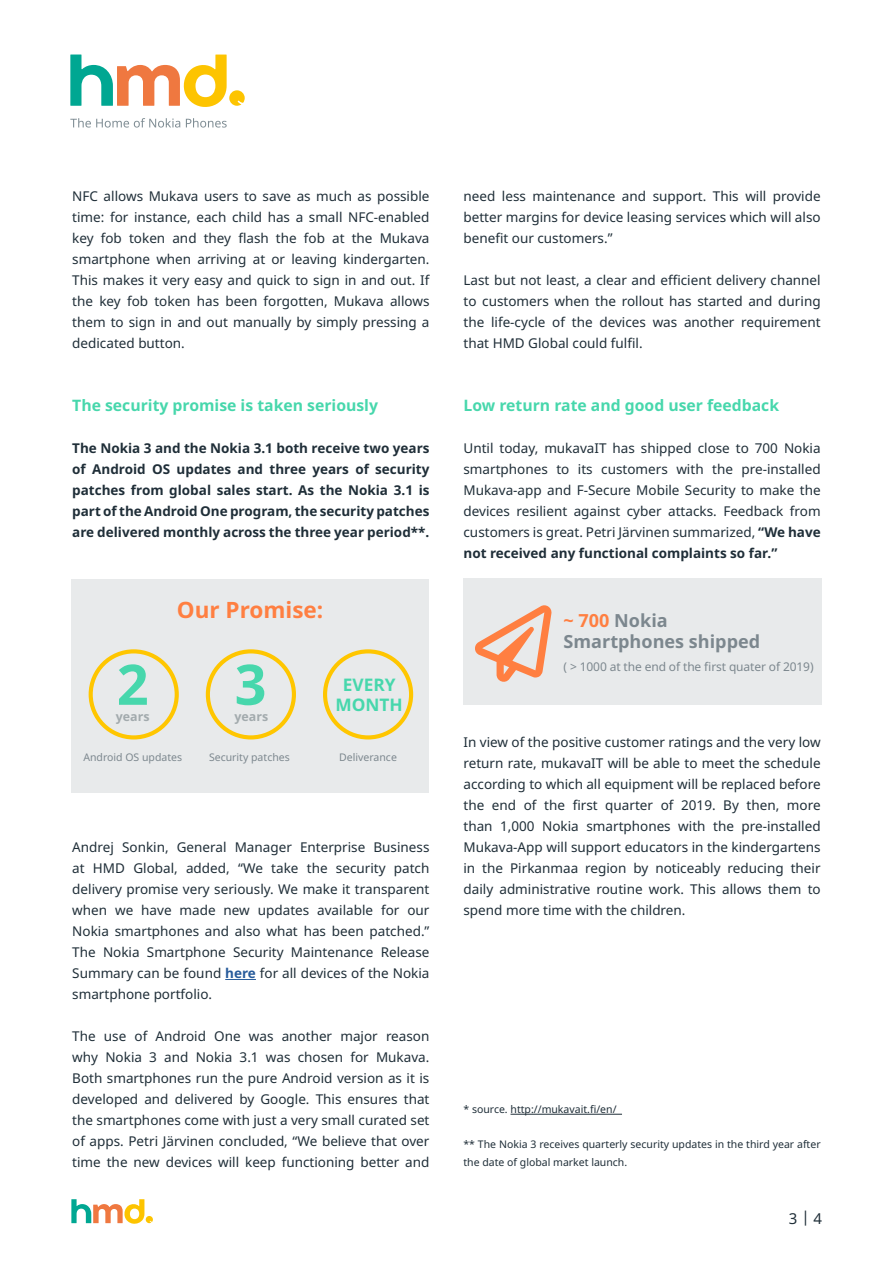
<style>
.page{position:relative;width:893px;height:1263px;background:#fff}
.page>*{position:absolute;margin:0;border:0;box-sizing:border-box;transform-origin:0 0}
.t1{font:700 55.8px "Noto Sans";color:#47d7ac}
.t2{font:700 22.5px "Noto Sans";color:#ff7f41}
.t3{font:700 18px/21.6px "Noto Sans";color:#7c878e}
.t4{font:700 17.25px/20.7px "Noto Sans";color:#47d7ac;text-align:center}
.t5{font:700 15.75px "Noto Sans";color:#47d7ac}
.t6{font:15px "Noto Sans";color:#1f2e38}
.t7{font:13.5px/21px "Noto Sans";color:#1f2e38;text-align:justify}
.t8{font:700 13.5px/21px "Noto Sans";color:#1f2e38;text-align:justify}
.t9{font:700 12.45px "Noto Sans";color:#a2aaad}
.t10{font:12px "Noto Sans";letter-spacing:-.01em;color:#7c878e}
.t11{font:10.5px/18px "Noto Sans";color:#1f2e38}
.t12{font:10.5px "Noto Sans";color:#7c878e}
.s1{font-weight:700;color:#275b9b}
.s2{font-weight:700}
.s3{color:#ff7f41}
</style>
<div class="page">
<svg style="left:71px;top:1199px;width:82px;height:25px"></svg>
<svg style="left:70px;top:55px;width:175px;height:52px"></svg>
<svg style="left:70px;top:118px;width:110px;height:10px"></svg>
<svg style="left:186px;top:118px;width:41px;height:10px"></svg>
<hr style="left:225px;top:979px;width:31px;height:1px;background:#275b9b">
<hr style="left:510px;top:1114px;width:112px;height:1px;background:#1f2e38">
<div style="left:71px;top:579px;width:358px;height:214px;background:#e8eaeb"></div>
<div style="left:89px;top:649px;width:90px;height:90px;border:4px solid #ffc600;border-radius:50%"></div>
<div style="left:206px;top:649px;width:90px;height:90px;border:4px solid #ffc600;border-radius:50%"></div>
<div style="left:323px;top:649px;width:90px;height:90px;border:4px solid #ffc600;border-radius:50%"></div>
<div style="left:463px;top:579px;width:359px;height:126px;background:#e8eaeb"></div>
<p class="t7" style="left:72px;top:186px;width:359px">NFC allows Mukava users to save as much as possible time: for instance, each child has a small NFC-enabled key fob token and they flash the fob at the Mukava smartphone when arriving at or leaving kindergarten.<br>This makes it very easy and quick to sign in and out. If the key fob token has been forgotten, Mukava allows them to sign in and out manually by simply pressing a dedicated button.</p>
<p class="t5" style="left:72px;top:394px;width:307px">The security promise is taken seriously</p>
<p class="t8" style="left:72px;top:438px;width:359px">The Nokia 3 and the Nokia 3.1 both receive two years of Android OS updates and three years of security patches from global sales start. As the Nokia 3.1 is part of the Android One program, the security patches are delivered monthly across the three year period**.</p>
<h2 class="t2" style="left:177px;top:594px;width:148px">Our Promise:</h2>
<h1 class="t1" style="left:117px;top:645px;width:33px">2</h1>
<h1 class="t1" style="left:235px;top:645px;width:33px">3</h1>
<p class="t9" style="left:116px;top:707px;width:35px">years</p>
<p class="t9" style="left:235px;top:707px;width:35px">years</p>
<p class="t4" style="left:335px;top:674px;width:69px">EVERY<br>MONTH</p>
<p class="t12" style="left:83px;top:749px;width:100px">Android OS updates</p>
<p class="t12" style="left:209px;top:749px;width:82px">Security patches</p>
<p class="t12" style="left:339px;top:749px;width:59px">Deliverance</p>
<p class="t7" style="left:72px;top:837px;width:359px">Andrej Sonkin, General Manager Enterprise Business at HMD Global, added, “We take the security patch delivery promise very seriously. We make it transparent when we have made new updates available for our Nokia smartphones and also what has been patched.” The Nokia Smartphone Security Maintenance Release Summary can be found <span class="s1">here</span> for all devices of the Nokia smartphone portfolio.</p>
<p class="t7" style="left:72px;top:1026px;width:359px">The use of Android One was another major reason why Nokia 3 and Nokia 3.1 was chosen for Mukava.<br>Both smartphones run the pure Android version as it is developed and delivered by Google. This ensures that the smartphones come with just a very small curated set of apps. Petri Järvinen concluded, “We believe that over time the new devices will keep functioning better and</p>
<p class="t7" style="left:463px;top:186px;width:359px">need less maintenance and support. This will provide better margins for device leasing services which will also benefit our customers.”</p>
<p class="t7" style="left:463px;top:270px;width:359px">Last but not least, a clear and efficient delivery channel to customers when the rollout has started and during the life-cycle of the devices was another requirement that HMD Global could fulfil.</p>
<p class="t5" style="left:463px;top:394px;width:317px">Low return rate and good user feedback</p>
<p class="t7" style="left:463px;top:438px;width:359px">Until today, mukavaIT has shipped close to 700 Nokia smartphones to its customers with the pre-installed Mukava-app and F-Secure Mobile Security to make the devices resilient against cyber attacks. Feedback from customers is great. Petri Järvinen summarized, <span class="s2">“We have not received any functional complaints so far.”</span></p>
<h3 class="t3" style="left:564px;top:610px;width:198px"><span class="s3">~ 700</span> Nokia<br>Smartphones shipped</h3>
<p class="t10" style="left:564px;top:658px;width:252px">( &gt; 1000 at the end of the first quater of 2019)</p>
<p class="t7" style="left:463px;top:732px;width:359px">In view of the positive customer ratings and the very low return rate, mukavaIT will be able to meet the schedule according to which all equipment will be replaced before the end of the first quarter of 2019. By then, more than 1,000 Nokia smartphones with the pre-installed Mukava-App will support educators in the kindergartens in the Pirkanmaa region by noticeably reducing their daily administrative routine work. This allows them to spend more time with the children.</p>
<p class="t11" style="left:463px;top:1100px;width:155px">* source. http://mukavait.fi/en/</p>
<p class="t11" style="left:463px;top:1135px;width:359px">** The Nokia 3 receives quarterly security updates in the third year after the date of global market launch.</p>
<p class="t6" style="left:789px;top:1208px;width:35px">3 | 4</p>
</div>
